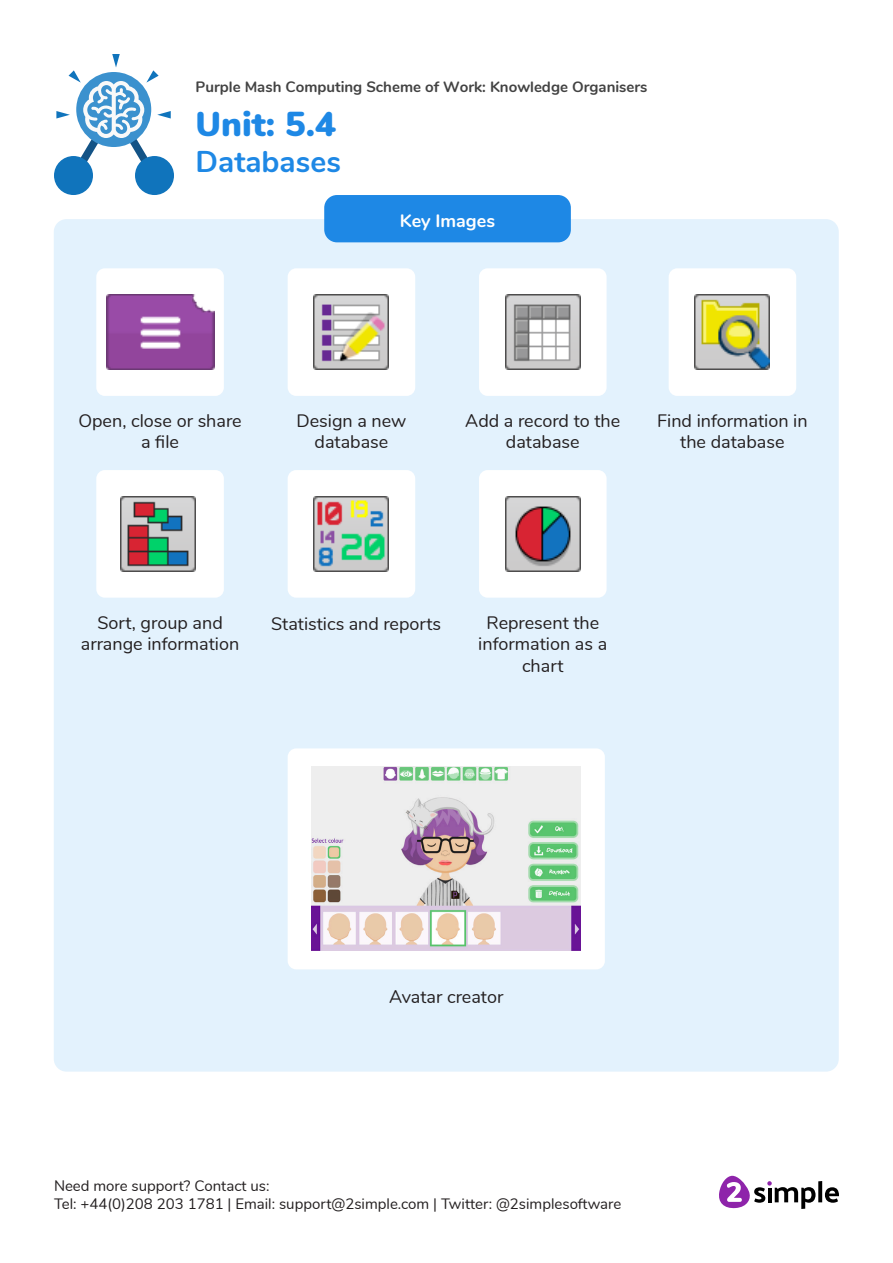
<style>
.page{position:relative;width:893px;height:1263px;background:#fff}
.page>*{position:absolute;margin:0;border:0;box-sizing:border-box;transform-origin:0 0}
.t1{font:900 34.5px "Nunito";color:#1e88e5}
.t2{font:700 30px "Nunito";color:#1e88e5}
.t3{font:18px/21.6px "Nunito";color:#231f20;text-align:center}
.t4{font:700 18px "Nunito";color:#fff}
.t5{font:15px/18px "Nunito";color:#231f20}
.t6{font:700 15px "Nunito";color:#424242}
</style>
<div class="page">
<svg style="left:818px;top:1181px;width:4px;height:21px"></svg>
<svg style="left:825px;top:1187px;width:14px;height:16px"></svg>
<svg style="left:719px;top:1176px;width:96px;height:33px"></svg>
<div style="left:54px;top:156px;width:39px;height:39px;background:#1074bc;border-radius:50%"></div>
<div style="left:135px;top:156px;width:39px;height:39px;background:#1074bc;border-radius:50%"></div>
<svg style="left:56px;top:54px;width:115px;height:133px"></svg>
<div style="left:54px;top:219px;width:785px;height:852px;background:#e3f2fd;border-radius:13px"></div>
<div style="left:324px;top:195px;width:247px;height:47px;background:#1e88e5;border-radius:13px"></div>
<div style="left:96px;top:268px;width:128px;height:128px;background:#fff;border-radius:9px"></div>
<div style="left:288px;top:268px;width:127px;height:128px;background:#fff;border-radius:9px"></div>
<div style="left:479px;top:268px;width:128px;height:128px;background:#fff;border-radius:9px"></div>
<div style="left:669px;top:268px;width:127px;height:128px;background:#fff;border-radius:9px"></div>
<img style="left:106px;top:295px;width:108px;height:75px">
<div style="left:96px;top:470px;width:128px;height:128px;background:#fff;border-radius:9px"></div>
<div style="left:288px;top:470px;width:127px;height:128px;background:#fff;border-radius:9px"></div>
<div style="left:288px;top:748px;width:317px;height:221px;background:#fff;border-radius:9px"></div>
<img style="left:312px;top:766px;width:269px;height:184px">
<img style="left:314px;top:295px;width:75px;height:75px">
<img style="left:505px;top:295px;width:75px;height:75px">
<img style="left:695px;top:295px;width:75px;height:75px">
<div style="left:479px;top:470px;width:128px;height:128px;background:#fff;border-radius:9px"></div>
<img style="left:121px;top:496px;width:75px;height:75px">
<img style="left:314px;top:496px;width:75px;height:75px">
<img style="left:505px;top:496px;width:75px;height:75px">
<p class="t6" style="left:196px;top:76px;width:454px">Purple Mash Computing Scheme of Work: Knowledge Organisers</p>
<p class="t1" style="left:196px;top:98px;width:142px">Unit: 5.4</p>
<p class="t2" style="left:196px;top:139px;width:147px">Databases</p>
<p class="t4" style="left:400px;top:208px;width:97px">Key Images</p>
<p class="t3" style="left:78px;top:409px;width:165px">Open, close or share a file</p>
<p class="t3" style="left:296px;top:409px;width:111px">Design a new database</p>
<p class="t3" style="left:465px;top:409px;width:157px">Add a record to the database</p>
<p class="t3" style="left:657px;top:409px;width:152px">Find information in the database</p>
<p class="t3" style="left:81px;top:610px;width:160px">Sort, group and arrange information</p>
<p class="t3" style="left:271px;top:612px;width:172px">Statistics and reports</p>
<p class="t3" style="left:478px;top:610px;width:130px">Represent the information as a chart</p>
<p class="t3" style="left:389px;top:985px;width:116px">Avatar creator</p>
<p class="t5" style="left:54px;top:1176px;width:569px">Need more support? Contact us:<br>Tel: +44(0)208 203 1781 | Email: support@2simple.com | Twitter: @2simplesoftware</p>
</div>
